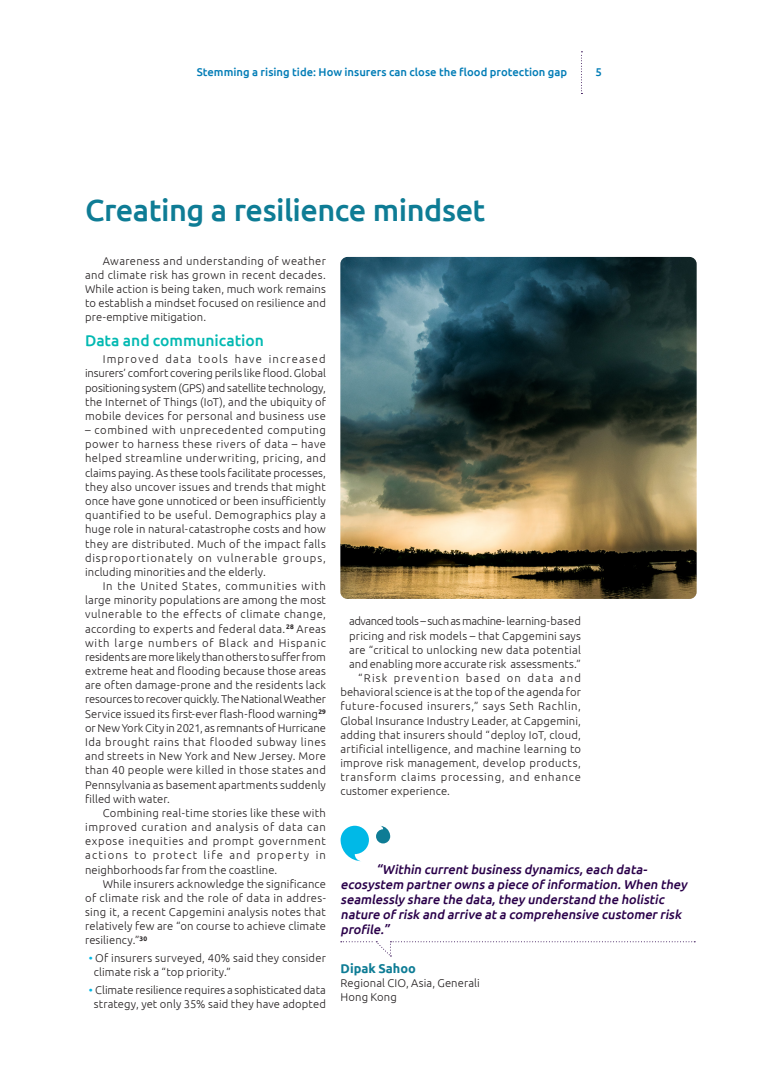
<style>
.page{position:relative;width:780px;height:1088px;background:#fff}
.page>*{position:absolute;margin:0;border:0;box-sizing:border-box;transform-origin:0 0}
.t1{font:500 30.62px "Ubuntu";letter-spacing:-.015em;color:#0e7c95}
.t2{font:500 15.62px "Ubuntu";letter-spacing:-.005em;color:#03b9b2}
.t3{font:italic 500 12.75px/15px "Ubuntu";color:#2a004a}
.t4{font:700 12.75px "Ubuntu";color:#0e7c95}
.t5{font:300 11.25px/14.1px "Ubuntu";letter-spacing:.015em;color:#231f20;text-align:justify}
.t6{font:500 11.25px "Ubuntu";color:#007cb6}
.t7{font:300 11.25px "Ubuntu";letter-spacing:-.035em;color:#231f20}
.t8{font:300 11.25px "Ubuntu";letter-spacing:.05em;color:#231f20}
.t9{font:300 11.25px "Ubuntu";letter-spacing:.065em;color:#231f20}
.t10{font:300 11.25px "Ubuntu";letter-spacing:.105em;color:#231f20}
.s1{font-weight:400;color:#00b9e7}
</style>
<div class="page">
<img style="left:340px;top:257px;width:356px;height:342px">
<svg style="left:341px;top:941px;width:354px;height:15px"></svg>
<svg style="left:340px;top:826px;width:29px;height:35px"></svg>
<svg style="left:376px;top:826px;width:14px;height:17px"></svg>
<svg style="left:581px;top:51px;width:1px;height:43px"></svg>
<p class="t6" style="left:197px;top:65px;width:372px">Stemming a rising tide: How insurers can close the flood protection gap</p>
<p class="t6" style="left:595px;top:65px;width:8px">5</p>
<h1 class="t1" style="left:85px;top:191px;width:402px">Creating a resilience mindset</h1>
<p class="t5" style="left:85px;top:253px;width:242px;text-indent:18px">Awareness and understanding of weather and climate risk has grown in recent decades.<br>While action is being taken, much work remains to establish a mindset focused on resilience and pre-emptive mitigation.</p>
<h2 class="t2" style="left:85px;top:330px;width:180px">Data and communication</h2>
<p class="t5" style="left:85px;top:352px;width:242px;text-indent:18px">Improved data tools have increased insurers’ comfort covering perils like flood. Global positioning system (GPS) and satellite technology, the Internet of Things (IoT), and the ubiquity of mobile devices for personal and business use</p>
<p class="t5" style="left:85px;top:423px;width:242px">– combined with unprecedented computing power to harness these rivers of data – have helped streamline underwriting, pricing, and claims paying. As these tools facilitate processes, they also uncover issues and trends that might once have gone unnoticed or been insufficiently quantified to be useful. Demographics play a huge role in natural-catastrophe costs and how they are distributed. Much of the impact falls disproportionately on vulnerable groups, including minorities and the elderly.</p>
<p class="t5" style="left:85px;top:579px;width:242px;text-indent:18px">In the United States, communities with large minority populations are among the most vulnerable to the effects of climate change, according to experts and federal data.<sup>28</sup> Areas with large numbers of Black and Hispanic residents are more likely than others to suffer from extreme heat and flooding because those areas are often damage-prone and the residents lack resources to recover quickly. The National Weather Service issued its first-ever flash-flood warning<sup>29 </sup>or New York City in 2021, as remnants of Hurricane Ida brought rains that flooded subway lines and streets in New York and New Jersey. More than 40 people were killed in those states and Pennsylvania as basement apartments suddenly filled with water.</p>
<p class="t5" style="left:85px;top:805px;width:242px;text-indent:18px">Combining real-time stories like these with improved curation and analysis of data can expose inequities and prompt government actions to protect life and property in neighborhoods far from the coastline.</p>
<p class="t5" style="left:85px;top:876px;width:242px;text-indent:18px">While insurers acknowledge the significance of climate risk and the role of data in addres&shy;sing it, a recent Capgemini analysis notes that relatively few are “on course to achieve climate resiliency.”<sup>30</sup></p>
<p class="t5" style="left:94px;top:951px;width:233px;text-indent:-5px"><span class="s1">•</span> Of insurers surveyed, 40% said they consider climate risk a “top priority.”</p>
<p class="t5" style="left:89px;top:983px;width:238px;text-align:center"><span class="s1">•</span> Climate resilience requires a sophisticated data strategy, yet only 35% said they have adopted</p>
<p class="t7" style="left:349px;top:614px;width:233px">advanced tools – such as machine- learning-based</p>
<p class="t5" style="left:349px;top:628px;width:233px">pricing and risk models – that Capgemini says</p>
<p class="t5" style="left:349px;top:642px;width:233px">are “critical to unlocking new data potential</p>
<p class="t5" style="left:349px;top:656px;width:233px">and enabling more accurate risk assessments.”</p>
<p class="t10" style="left:358px;top:671px;width:224px">“Risk prevention based on data and</p>
<p class="t5" style="left:340px;top:685px;width:242px">behavioral science is at the top of the agenda for</p>
<p class="t8" style="left:340px;top:700px;width:242px">future-focused insurers,” says Seth Rachlin,</p>
<p class="t5" style="left:340px;top:713px;width:242px">Global Insurance Industry Leader, at Capgemini,</p>
<p class="t5" style="left:340px;top:727px;width:242px">adding that insurers should “deploy IoT, cloud,</p>
<p class="t5" style="left:340px;top:741px;width:242px">artificial intelligence, and machine learning to</p>
<p class="t5" style="left:340px;top:756px;width:242px">improve risk management, develop products,</p>
<p class="t9" style="left:340px;top:770px;width:242px">transform claims processing, and enhance</p>
<p class="t5" style="left:340px;top:784px;width:111px">customer experience.</p>
<p class="t3" style="left:340px;top:861px;width:348px;text-indent:35px">“Within currentbusiness dynamics,each data&shy;ecosystem partnerowns a piece ofinformation.When they seamlessly share the data,they understand the holistic nature ofrisk and arrive ata comprehensive customerrisk profile.”</p>
<p class="t4" style="left:340px;top:960px;width:77px">Dipak Sahoo</p>
<p class="t5" style="left:340px;top:975px;width:141px">Regional CIO, Asia, Generali<br>Hong Kong</p>
</div>
